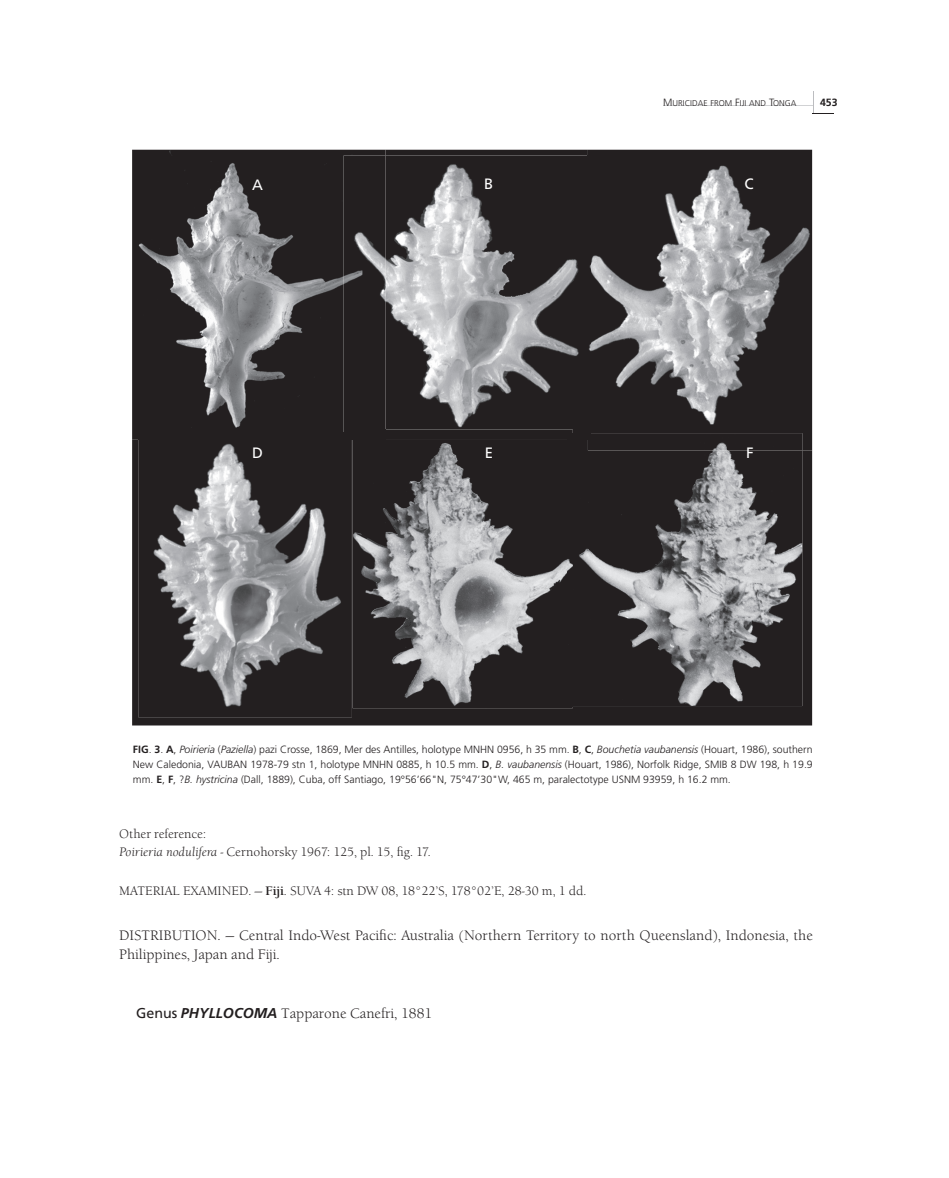
<style>
.page{position:relative;width:949px;height:1178px;background:#fff}
.page>*{position:absolute;margin:0;border:0;box-sizing:border-box;transform-origin:0 0}
.t1{font:15px "Frutiger LT Std";color:#fff}
.t2{font:14.25px/19.5px "Berkeley Old EFOP";color:#231f20}
.t3{font:12.75px/18px "Berkeley Old EFOP";color:#231f20}
.t4{font:300 10.5px/15px "Frutiger LT Std";color:#231f20;text-align:justify}
.t5{font:700 10.5px "Frutiger LT Std";color:#231f20}
.t6{font:300 8.4px "Frutiger LT Std";color:#231f20}
.s1{font-size:10.5px}
.s2{font-weight:700}
.s3{font-style:italic}
.s4{font-family:"Frutiger LT Std"}
.s5{font-family:"Frutiger LT Std";font-weight:700;font-style:italic}
</style>
<div class="page">
<hr style="left:663px;top:105px;width:150px;height:1px;background:#d1d2d4">
<svg style="left:812px;top:91px;width:21px;height:23px"></svg>
<div style="left:132px;top:150px;width:679px;height:575px;background:#231f20"></div>
<img style="left:132px;top:150px;width:253px;height:289px">
<img style="left:352px;top:440px;width:220px;height:268px">
<img style="left:567px;top:440px;width:235px;height:266px">
<img style="left:138px;top:439px;width:214px;height:278px">
<img style="left:138px;top:432px;width:205px;height:7px">
<img style="left:352px;top:155px;width:235px;height:285px">
<img style="left:343px;top:155px;width:42px;height:277px">
<img style="left:352px;top:429px;width:33px;height:10px">
<img style="left:572px;top:433px;width:15px;height:7px">
<svg style="left:567px;top:433px;width:5px;height:7px"></svg>
<svg style="left:343px;top:432px;width:9px;height:8px"></svg>
<img style="left:587px;top:150px;width:224px;height:300px">
<img style="left:587px;top:433px;width:215px;height:17px">
<img style="left:587px;top:155px;width:3px;height:278px">
<svg style="left:587px;top:433px;width:3px;height:7px"></svg>
<h1 class="t1" style="left:252px;top:176px;width:12px">A</h1>
<p class="t6" style="left:663px;top:99px;width:135px"><span class="s1">M</span>URICIDAE FROM <span class="s1">F</span>IJI AND <span class="s1">T</span>ONGA</p>
<p class="t5" style="left:819px;top:98px;width:19px">453</p>
<h1 class="t1" style="left:484px;top:175px;width:11px">B</h1>
<h1 class="t1" style="left:744px;top:175px;width:11px">C</h1>
<h1 class="t1" style="left:252px;top:444px;width:12px">D</h1>
<h1 class="t1" style="left:484px;top:444px;width:10px">E</h1>
<h1 class="t1" style="left:746px;top:444px;width:9px">F</h1>
<p class="t4" style="left:133px;top:742px;width:681px"><span class="s2">FIG</span>. <span class="s2">3</span>. <span class="s2">A</span>, <span class="s3">Poirieria</span> (<span class="s3">Paziella</span>) pazi Crosse, 1869, Mer des Antilles, holotype MNHN 0956, h 35 mm. <span class="s2">B</span>, <span class="s2">C</span>, <span class="s3">Bouchetia vaubanensis</span> (Houart, 1986), southern New Caledonia, VAUBAN 1978-79 stn 1, holotype MNHN 0885, h 10.5 mm. <span class="s2">D</span>, <span class="s3">B. vaubanensis</span> (Houart, 1986), Norfolk Ridge, SMIB 8 DW 198, h 19.9 mm. <span class="s2">E</span>, <span class="s2">F</span>, ?<span class="s3">B. hystricina</span> (Dall, 1889), Cuba, off Santiago, 19°56’66"N, 75°47’30"W, 465 m, paralectotype USNM 93959, h 16.2 mm.</p>
<p class="t3" style="left:119px;top:826px;width:313px">Other reference:<br><span class="s3">Poirieria nodulifera</span> - Cernohorsky 1967: 125, pl. 15, fig. 17.</p>
<p class="t3" style="left:119px;top:883px;width:468px">MATERIAL EXAMINED. — <span class="s2">Fiji</span>. SUVA 4: stn DW 08, 18°22’S, 178°02’E, 28-30 m, 1 dd.</p>
<h2 class="t2" style="left:119px;top:927px;width:695px">DISTRIBUTION. — Central Indo-West Pacific: Australia (Northern Territory to north Queensland), Indonesia, the<br>Philippines, Japan and Fiji.</h2>
<h2 class="t2" style="left:136px;top:1005px;width:297px"><span class="s4">Genus</span> <span class="s5">PHYLLOCOMA</span> Tapparone Canefri, 1881</h2>
</div>
